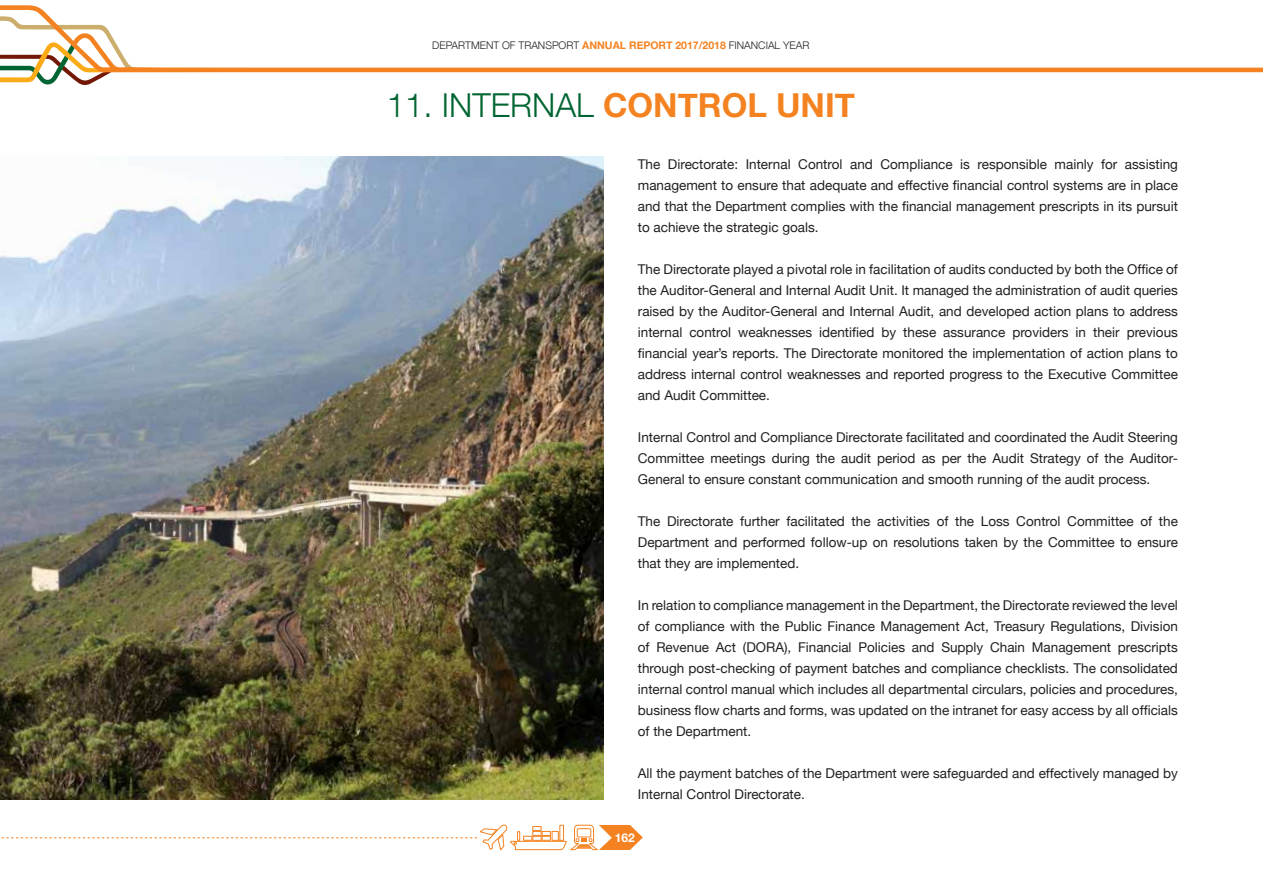
<style>
.page{position:relative;width:1263px;height:893px;background:#fff}
.page>*{position:absolute;margin:0;border:0;box-sizing:border-box;transform-origin:0 0}
.t1{font:300 33px "Helvetica Neue";color:#006532}
.t2{font:13.5px/21px "Helvetica Neue";color:#231f20;text-align:justify}
.t3{font:700 12px "Helvetica Neue";color:#fff}
.t4{font:300 10.5px "Helvetica Neue";color:#231f20}
.s1{font-weight:700;color:#f58220}
</style>
<div class="page">
<svg style="left:0;top:72px;width:140px;height:13px"></svg>
<svg style="left:0;top:5px;width:1263px;height:67px"></svg>
<svg style="left:1px;top:825px;width:642px;height:26px"></svg>
<img style="left:0;top:156px;width:604px;height:643px">
<p class="t4" style="left:432px;top:36px;width:379px">DEPARTMENT OF TRANSPORT <span class="s1">ANNUAL REPORT 2017/2018</span> FINANCIAL YEAR</p>
<h1 class="t1" style="left:387px;top:79px;width:470px">11. INTERNAL <span class="s1">CONTROL UNIT</span></h1>
<p class="t2" style="left:638px;top:154px;width:542px">The Directorate: Internal Control and Compliance is responsible mainly for assisting management to ensure that adequate and effective financial control systems are in place and that the Department complies with the financial management prescripts in its pursuit to achieve the strategic goals.</p>
<p class="t2" style="left:638px;top:259px;width:542px">The Directorate played a pivotal role in facilitation of audits conducted by both the Office of the Auditor-General and Internal Audit Unit. It managed the administration of audit queries raised by the Auditor-General and Internal Audit, and developed action plans to address internal control weaknesses identified by these assurance providers in their previous financial year’s reports. The Directorate monitored the implementation of action plans to address internal control weaknesses and reported progress to the Executive Committee and Audit Committee.</p>
<p class="t2" style="left:638px;top:427px;width:542px">Internal Control and Compliance Directorate facilitated and coordinated the Audit Steering Committee meetings during the audit period as per the Audit Strategy of the Auditor-General to ensure constant communication and smooth running of the audit process.</p>
<p class="t2" style="left:638px;top:511px;width:541px">The Directorate further facilitated the activities of the Loss Control Committee of the Department and performed follow-up on resolutions taken by the Committee to ensure that they are implemented.</p>
<p class="t2" style="left:638px;top:595px;width:542px">In relation to compliance management in the Department, the Directorate reviewed the level of compliance with the Public Finance Management Act, Treasury Regulations, Division of Revenue Act (DORA), Financial Policies and Supply Chain Management prescripts through post-checking of payment batches and compliance checklists. The consolidated internal control manual which includes all departmental circulars, policies and procedures, business flow charts and forms, was updated on the intranet for easy access by all officials of the Department.</p>
<p class="t2" style="left:638px;top:763px;width:542px">All the payment batches of the Department were safeguarded and effectively managed by<br>Internal Control Directorate.</p>
<p class="t3" style="left:615px;top:828px;width:22px">162</p>
</div>
